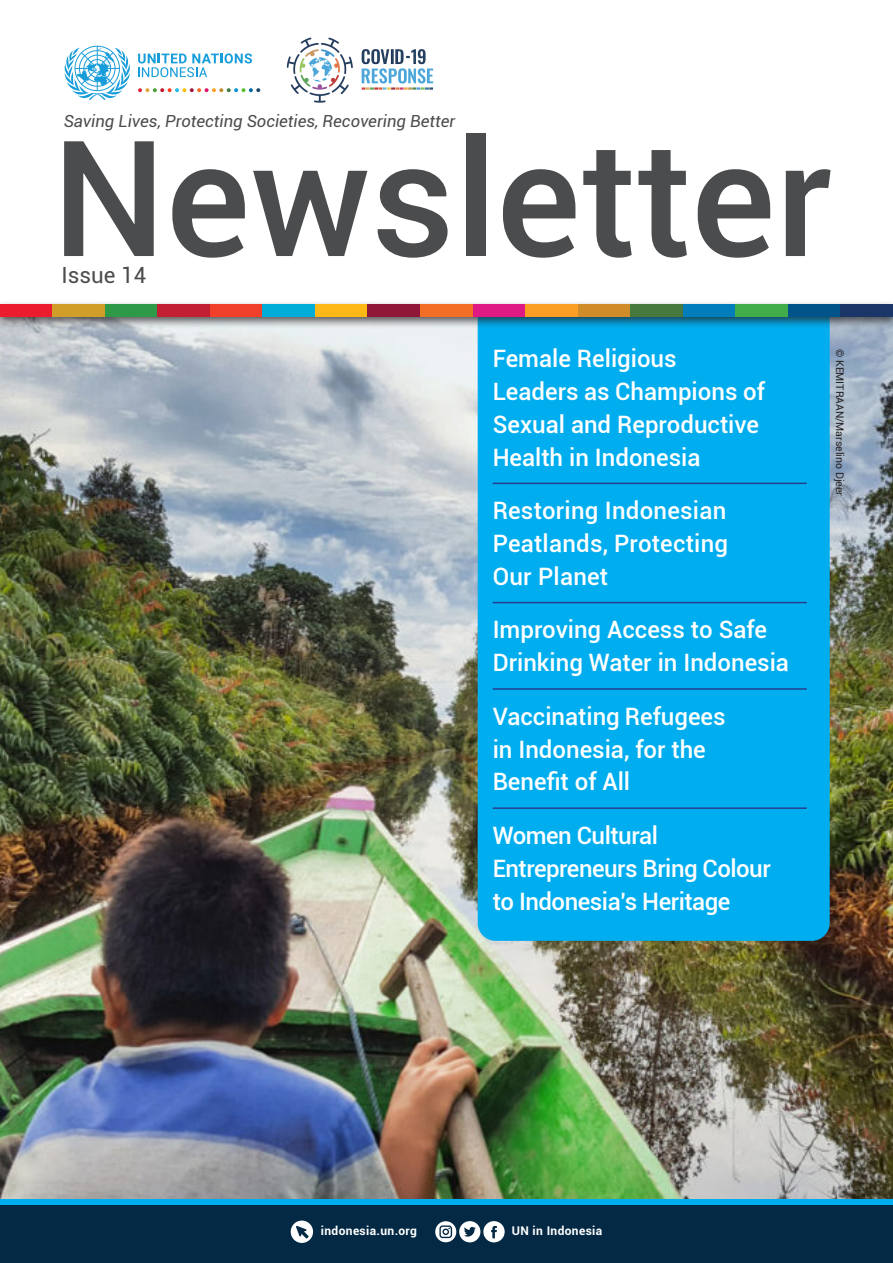
<style>
.page{position:relative;width:893px;height:1263px;background:#fff}
.page>*{position:absolute;margin:0;border:0;box-sizing:border-box;transform-origin:0 0}
.t1{font:500 161.4px "Roboto";color:#4b4c4d}
.t2{font:500 24px/32.8px "Roboto";color:#fff}
.t3{font:500 24px/32.8px "Roboto";letter-spacing:-.02em;color:#fff}
.t4{font:22.35px "Roboto";color:#4b4c4d}
.t5{font:italic 16.65px "Roboto";color:#4b4c4d}
.t6{font:700 12px "Roboto";letter-spacing:.03em;color:#fff}
.t7{font:10.5px "Roboto";color:#231f20}
</style>
<div class="page">
<img style="left:0;top:328px;width:893px;height:872px">
<div style="left:478px;top:328px;width:352px;height:613px;background:#00aeef"></div>
<hr style="left:493px;top:602px;width:314px;height:1px;background:#253f8e">
<hr style="left:493px;top:483px;width:314px;height:1px;background:#253f8e">
<hr style="left:493px;top:688px;width:314px;height:2px;background:#253f8e">
<hr style="left:493px;top:807px;width:314px;height:2px;background:#253f8e">
<div style="left:0;top:1200px;width:893px;height:63px;background:#00aeef"></div>
<div style="left:0;top:1205px;width:893px;height:58px;background:#042944"></div>
<svg style="left:291px;top:1220px;width:22px;height:23px"></svg>
<svg style="left:435px;top:1221px;width:70px;height:21px"></svg>
<div style="left:0;top:300px;width:893px;height:28px;background:#231f20;opacity:.75"></div>
<div style="left:0;top:304px;width:53px;height:12px;background:#eb1c2e"></div>
<div style="left:53px;top:304px;width:52px;height:12px;background:#d19e29"></div>
<div style="left:105px;top:304px;width:53px;height:12px;background:#2e9947"></div>
<div style="left:158px;top:304px;width:52px;height:12px;background:#c21f33"></div>
<div style="left:210px;top:304px;width:53px;height:12px;background:#f0402b"></div>
<div style="left:263px;top:304px;width:52px;height:12px;background:#00add9"></div>
<div style="left:315px;top:304px;width:53px;height:12px;background:#fcb814"></div>
<div style="left:368px;top:304px;width:52px;height:12px;background:#8f1738"></div>
<div style="left:420px;top:304px;width:53px;height:12px;background:#f26e24"></div>
<div style="left:473px;top:304px;width:52px;height:12px;background:#e01a85"></div>
<div style="left:525px;top:304px;width:53px;height:12px;background:#fa9e24"></div>
<div style="left:578px;top:304px;width:52px;height:12px;background:#cf8c29"></div>
<div style="left:630px;top:304px;width:53px;height:12px;background:#47783d"></div>
<div style="left:683px;top:304px;width:52px;height:12px;background:#007dba"></div>
<div style="left:735px;top:304px;width:53px;height:12px;background:#40ad4a"></div>
<div style="left:788px;top:304px;width:52px;height:12px;background:#00548a"></div>
<div style="left:840px;top:304px;width:53px;height:12px;background:#1a3669"></div>
<img style="left:286px;top:37px;width:148px;height:66px">
<svg style="left:138px;top:88px;width:122px;height:4px"></svg>
<svg style="left:64px;top:46px;width:66px;height:54px"></svg>
<svg style="left:138px;top:53px;width:114px;height:24px"></svg>
<p class="t5" style="left:64px;top:110px;width:393px">Saving Lives, Protecting Societies, Recovering Better</p>
<p class="t1" style="left:52px;top:85px;width:782px">Newsletter</p>
<p class="t4" style="left:62px;top:259px;width:86px">Issue 14</p>
<p class="t2" style="left:493px;top:341px;width:274px">Female Religious<br>Leaders as Champions of<br>Sexual and Reproductive<br>Health in Indonesia</p>
<p class="t2" style="left:493px;top:493px;width:237px;text-align:justify">Restoring Indonesian Peatlands, Protecting Our Planet</p>
<p class="t2" style="left:493px;top:612px;width:298px">Improving Access to Safe<br>Drinking Water in Indonesia</p>
<p class="t2" style="left:493px;top:699px;width:234px">Vaccinating Refugees in Indonesia, for the<br>Benefit of All</p>
<p class="t3" style="left:493px;top:818px;width:280px">Women Cultural<br>Entrepreneurs Bring Colour to Indonesia’s Heritage</p>
<p class="t7" style="left:847px;top:349px;width:149px;rotate:90deg">© KEMITRAAN/Marselino Djeer</p>
<p class="t6" style="left:321px;top:1222px;width:97px">indonesia.un.org</p>
<p class="t6" style="left:512px;top:1222px;width:92px">UN in Indonesia</p>
</div>
